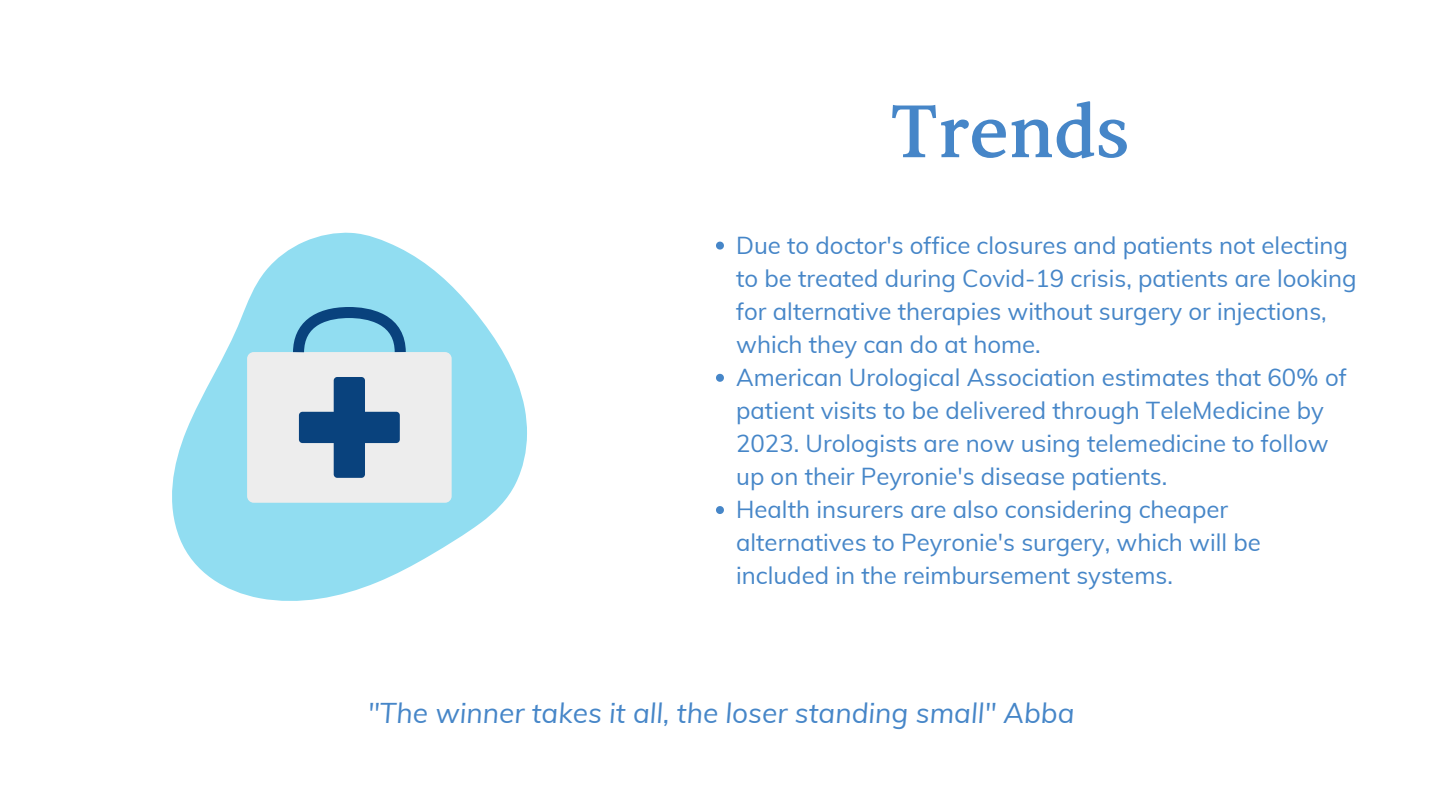
<style>
.page{position:relative;width:1440px;height:810px;background:#fff}
.page>*{position:absolute;margin:0;border:0;box-sizing:border-box;transform-origin:0 0}
.t1{font:72px "Arita buri Bold OTF";color:#4686c8}
.t2{font:italic 28px "Muli";color:#4686c8}
.t3{font:24px/33.1px "Muli";color:#4686c8}
</style>
<div class="page">
<svg style="left:716px;top:242px;width:8px;height:8px"></svg>
<svg style="left:716px;top:374px;width:8px;height:8px"></svg>
<svg style="left:716px;top:506px;width:8px;height:8px"></svg>
<svg style="left:172px;top:232px;width:355px;height:369px;fill:#91ddf1"></svg>
<div style="left:247px;top:352px;width:204px;height:151px;background:#ededed;border-radius:7px"></div>
<div style="left:299px;top:412px;width:101px;height:31px;background:#09427d;border-radius:4px"></div>
<div style="left:334px;top:377px;width:31px;height:101px;background:#09427d;border-radius:4px"></div>
<svg style="left:293px;top:307px;width:113px;height:45px;background:#65abcc"></svg>
<p class="t1" style="left:890px;top:91px;width:241px">Trends</p>
<p class="t3" style="left:736px;top:228px;width:622px">Due to doctor's office closures and patients not electing to be treated during Covid-19 crisis, patients are looking for alternative therapies without surgery or injections, which they can do at home.</p>
<p class="t3" style="left:736px;top:360px;width:612px">American Urological Association estimates that 60% of patient visits to be delivered through TeleMedicine by 2023. Urologists are now using telemedicine to follow up on their Peyronie's disease patients.</p>
<p class="t3" style="left:736px;top:493px;width:526px">Health insurers are also considering cheaper alternatives to Peyronie's surgery, which will be included in the reimbursement systems.</p>
<p class="t2" style="left:368px;top:695px;width:708px">"The winner takes it all, the loser standing small" Abba</p>
</div>
